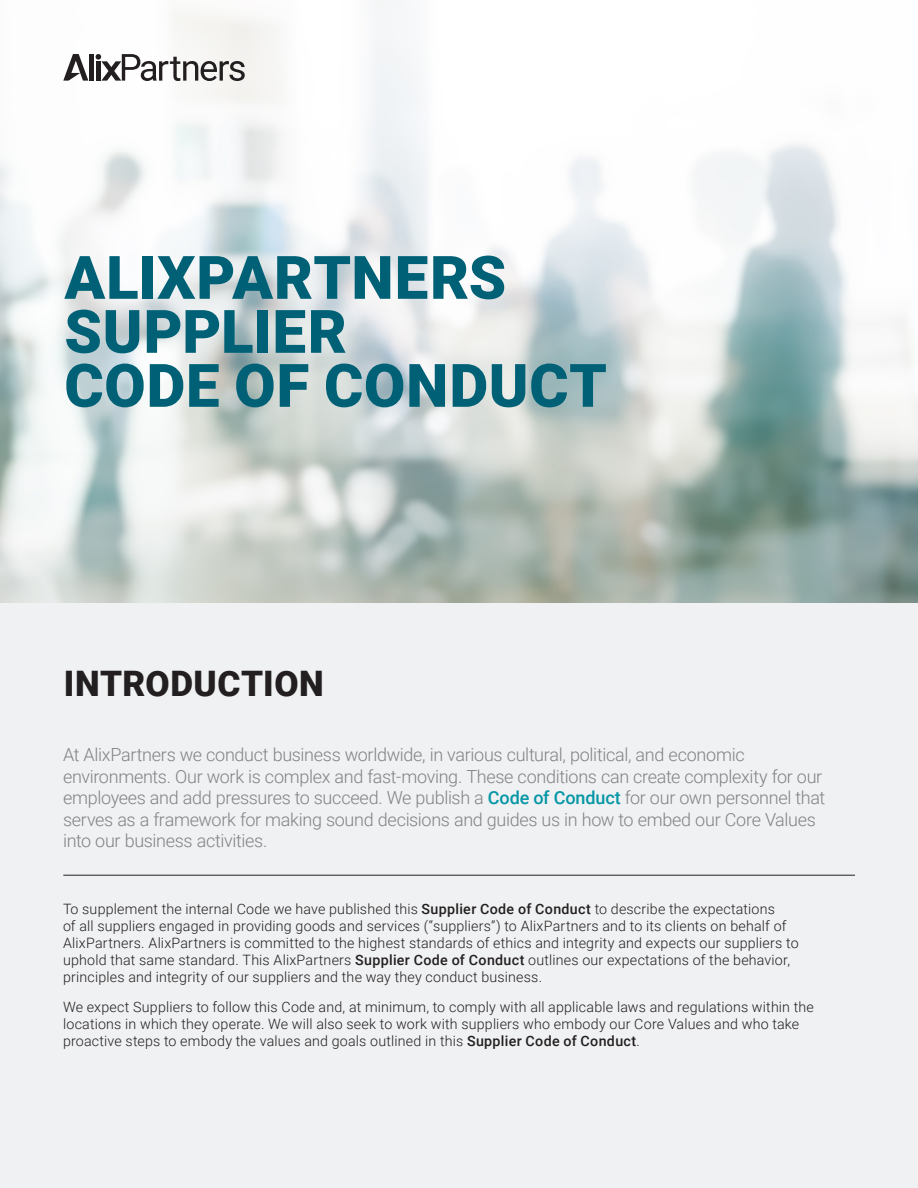
<style>
.page{position:relative;width:918px;height:1188px;background:#fff}
.page>*{position:absolute;margin:0;border:0;box-sizing:border-box;transform-origin:0 0}
.Heading_1{font:900 60px/54px "Roboto";letter-spacing:.01em;color:#006176}
.Heading_2{font:900 35.1px "Roboto";letter-spacing:.015em;color:#231f20}
.Body{font:300 18px/21.6px "Roboto";letter-spacing:-.02em;color:#808285}
.Body-2{font:300 14.25px/17.1px "Roboto";letter-spacing:.015em;color:#231f20}
.s1{font-weight:500;color:#0696a6}
.s2{font-weight:500}
</style>
<div class="page">
<div style="left:0;top:594px;width:918px;height:594px;background:#f0f1f2"></div>
<img style="left:0;top:0;width:918px;height:603px">
<svg style="left:96px;top:54px;width:149px;height:27px"></svg>
<div style="left:89px;top:54px;width:5px;height:27px;background:#231f20"></div>
<div style="left:96px;top:61px;width:5px;height:20px;background:#231f20"></div>
<svg style="left:63px;top:54px;width:25px;height:27px"></svg>
<hr style="left:63px;top:875px;width:792px;height:1px;background:#231f20">
<p class="Heading_1" style="left:64px;top:248px;width:544px">ALIXPARTNERS<br>SUPPLIER<br>CODE OF CONDUCT</p>
<p class="Heading_2" style="left:64px;top:659px;width:262px">INTRODUCTION</p>
<p class="Body" style="left:63px;top:743px;width:764px">At AlixPartners we conduct business worldwide, in various cultural, political, and economic environments. Our work is complex and fast-moving. These conditions can create complexity for our employees and add pressures to succeed. We publish a <span class="s1">Code of Conduct</span> for our own personnel that serves as a framework for making sound decisions and guides us in how to embed our Core Values into our business activities.</p>
<p class="Body-2" style="left:63px;top:900px;width:737px">To supplement the internal Code we have published this <span class="s2">Supplier Code of Conduct</span> to describe the expectations<br>of all suppliers engaged in providing goods and services (“suppliers”) to AlixPartners and to its clients on behalf of AlixPartners. AlixPartners is committed to the highest standards of ethics and integrity and expects our suppliers to uphold that same standard. This AlixPartners <span class="s2">Supplier Code of Conduct</span> outlines our expectations of the behavior, principles and integrity of our suppliers and the way they conduct business.</p>
<p class="Body-2" style="left:63px;top:998px;width:753px">We expect Suppliers to follow this Code and, at minimum, to comply with all applicable laws and regulations within the locations in which they operate. We will also seek to work with suppliers who embody our Core Values and who take proactive steps to embody the values and goals outlined in this <span class="s2">Supplier Code of Conduct</span>.</p>
</div>
